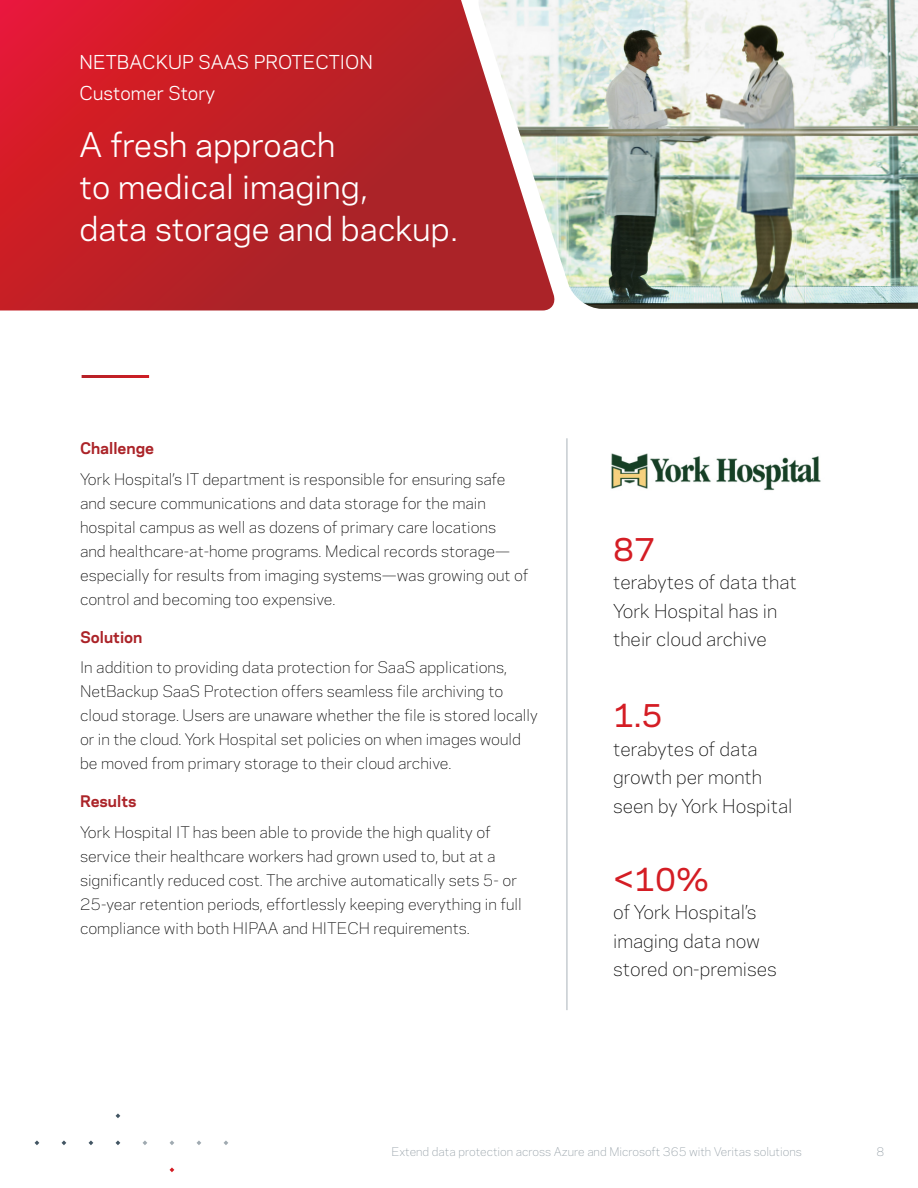
<style>
.page{position:relative;width:918px;height:1188px;background:#fff}
.page>*{position:absolute;margin:0;border:0;box-sizing:border-box;transform-origin:0 0}
.Section_start_headli{font:31.5px/42px "Polaris";letter-spacing:.005em;color:#fff}
.Larger_body_copy{font:500 30px "Polaris";color:#d41d24}
.Larger_body_copy-2{font:300 18px/28.5px "Polaris";color:#000}
.Section_start_headli-2{font:18px/31.5px "Polaris";letter-spacing:.005em;color:#fff}
.Body_copy{font:300 15px/24px "Polaris";color:#000}
.Subhead_bold_red{font:700 15px "Polaris";color:#ab2328}
.t1{font:300 11.25px "Polaris";color:#8e99a1}
</style>
<div class="page">
<img style="left:611px;top:453px;width:210px;height:38px">
<img style="left:556px;top:0;width:362px;height:309px">
<hr style="left:566px;top:438px;width:2px;height:572px;background:#c6ccd0">
<svg style="left:170px;top:1167px;width:4px;height:5px"></svg>
<svg style="left:224px;top:1140px;width:4px;height:5px"></svg>
<svg style="left:197px;top:1140px;width:4px;height:5px"></svg>
<svg style="left:170px;top:1140px;width:4px;height:5px"></svg>
<svg style="left:143px;top:1140px;width:4px;height:5px"></svg>
<svg style="left:116px;top:1140px;width:4px;height:5px"></svg>
<svg style="left:89px;top:1140px;width:4px;height:5px"></svg>
<svg style="left:62px;top:1140px;width:4px;height:5px"></svg>
<svg style="left:35px;top:1140px;width:4px;height:5px"></svg>
<svg style="left:116px;top:1113px;width:4px;height:5px"></svg>
<svg style="left:0;top:0;width:556px;height:311px;background:#c23138"></svg>
<p class="Section_start_headli-2" style="left:80px;top:45px;width:295px">NETBACKUP SAAS PROTECTION<br>Customer Story</p>
<p class="Section_start_headli" style="left:80px;top:123px;width:381px">A fresh approach<br>to medical imaging,<br>data storage and backup.</p>
<p class="Subhead_bold_red" style="left:80px;top:437px;width:76px">Challenge</p>
<p class="Body_copy" style="left:80px;top:467px;width:450px">York Hospital’s IT department is responsible for ensuring safe and secure communications and data storage for the main hospital campus as well as dozens of primary care locations<br>and healthcare-at-home programs. Medical records storage— especially for results from imaging systems—was growing out of control and becoming too expensive.</p>
<p class="Subhead_bold_red" style="left:80px;top:626px;width:64px">Solution</p>
<p class="Body_copy" style="left:80px;top:655px;width:459px">In addition to providing data protection for SaaS applications, NetBackup SaaS Protection offers seamless file archiving to cloud storage. Users are unaware whether the file is stored locally or in the cloud. York Hospital set policies on when images would be moved from primary storage to their cloud archive.</p>
<p class="Subhead_bold_red" style="left:80px;top:790px;width:58px">Results</p>
<p class="Body_copy" style="left:80px;top:819px;width:443px">York Hospital IT has been able to provide the high quality of service their healthcare workers had grown used to, but at a significantly reduced cost. The archive automatically sets 5- or 25-year retention periods, effortlessly keeping everything in full compliance with both HIPAA and HITECH requirements.</p>
<p class="Larger_body_copy" style="left:613px;top:527px;width:43px">87</p>
<p class="Larger_body_copy-2" style="left:613px;top:567px;width:185px">terabytes of data that<br>York Hospital has in their cloud archive</p>
<p class="Larger_body_copy" style="left:613px;top:693px;width:51px">1.5</p>
<p class="Larger_body_copy-2" style="left:613px;top:734px;width:181px">terabytes of data growth per month seen by York Hospital</p>
<p class="Larger_body_copy" style="left:613px;top:857px;width:97px">&lt;10%</p>
<p class="Larger_body_copy-2" style="left:613px;top:897px;width:165px">of York Hospital’s imaging data now stored on-premises</p>
<p class="t1" style="left:391px;top:1143px;width:412px">Extend data protection across Azure and Microsoft 365 with Veritas solutions</p>
<p class="t1" style="left:876px;top:1143px;width:9px">8</p>
</div>
